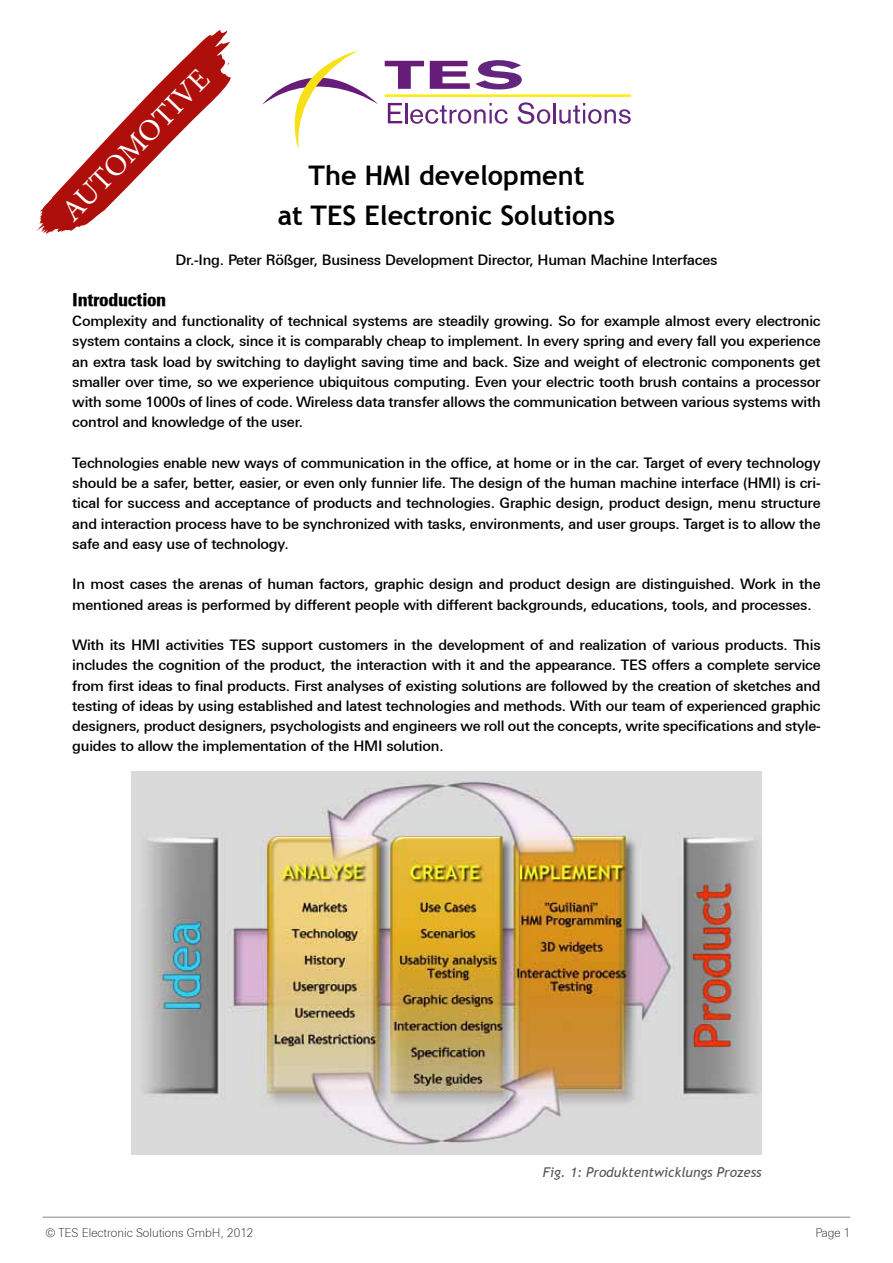
<style>
.page{position:relative;width:893px;height:1263px;background:#fff}
.page>*{position:absolute;margin:0;border:0;box-sizing:border-box;transform-origin:0 0}
.t1{font:30.3px "Minion Pro";color:#fff}
.t2{font:700 27px/40px "Trebuchet MS";color:#000;text-align:center}
.t3{font:900 condensed 18px "Linotype Univers";letter-spacing:-.015em;color:#000}
.t4{font:500 14.25px/20.2px "Linotype Univers Basic";letter-spacing:-.015em;color:#000;text-align:justify}
.t5{font:italic 13.5px "Trebuchet MS";color:#555454}
.t6{font:100 12px "Linotype Univers Basic";color:#000}
</style>
<div class="page">
<svg style="left:385px;top:61px;width:39px;height:28px"></svg>
<svg style="left:430px;top:60px;width:92px;height:29px"></svg>
<svg style="left:262px;top:50px;width:117px;height:100px"></svg>
<svg style="left:388px;top:103px;width:14px;height:20px"></svg>
<hr style="left:405px;top:103px;width:2px;height:20px;background:#64257e">
<svg style="left:410px;top:103px;width:98px;height:21px"></svg>
<svg style="left:517px;top:102px;width:33px;height:22px"></svg>
<hr style="left:553px;top:103px;width:3px;height:20px;background:#64257e">
<svg style="left:559px;top:103px;width:72px;height:21px"></svg>
<hr style="left:385px;top:94px;width:246px;height:3px;background:#ffec00">
<img style="left:131px;top:772px;width:631px;height:382px">
<svg style="left:36px;top:30px;width:195px;height:204px"></svg>
<hr style="left:43px;top:1217px;width:807px;height:1px;background:#878787">
<h1 class="t1" style="left:52px;top:202px;width:200px;rotate:-46deg">AUTOMOTIVE</h1>
<h2 class="t2" style="left:278px;top:155px;width:339px">The HMI development<br>at TES Electronic Solutions</h2>
<p class="t4" style="left:175px;top:250px;width:544px">Dr.-Ing. Peter Rößger, Business Development Director, Human Machine Interfaces</p>
<p class="t3" style="left:72px;top:288px;width:96px">Introduction</p>
<p class="t4" style="left:72px;top:311px;width:750px">Complexity and functionality of technical systems are steadily growing. So for example almost every electronic system contains a clock, since it is comparably cheap to implement. In every spring and every fall you experience an extra task load by switching to daylight saving time and back. Size and weight of electronic components get smaller over time, so we experience ubiquitous computing. Even your electric tooth brush contains a processor with some 1000s of lines of code. Wireless data transfer allows the communication between various systems with control and knowledge of the user.</p>
<p class="t4" style="left:72px;top:453px;width:750px">Technologies enable new ways of communication in the office, at home or in the car. Target of every technology should be a safer, better, easier, or even only funnier life. The design of the human machine interface (HMI) is cri&shy;tical for success and acceptance of products and technologies. Graphic design, product design, menu structure and interaction process have to be synchronized with tasks, environments, and user groups. Target is to allow the safe and easy use of technology.</p>
<p class="t4" style="left:72px;top:574px;width:750px">In most cases the arenas of human factors, graphic design and product design are distinguished. Work in the mentioned areas is performed by different people with different backgrounds, educations, tools, and processes.</p>
<p class="t4" style="left:72px;top:635px;width:750px">With its HMI activities TES support customers in the development of and realization of various products. This includes the cognition of the product, the interaction with it and the appearance. TES offers a complete service from first ideas to final products. First analyses of existing solutions are followed by the creation of sketches and testing of ideas by using established and latest technologies and methods. With our team of experienced graphic designers, product designers, psychologists and engineers we roll out the concepts, write specifications and style&shy;guides to allow the implementation of the HMI solution.</p>
<p class="t5" style="left:543px;top:1164px;width:220px">Fig. 1: Produktentwicklungs Prozess</p>
<p class="t6" style="left:46px;top:1226px;width:209px">© TES Electronic Solutions GmbH, 2012</p>
<p class="t6" style="left:815px;top:1226px;width:36px">Page 1</p>
</div>
